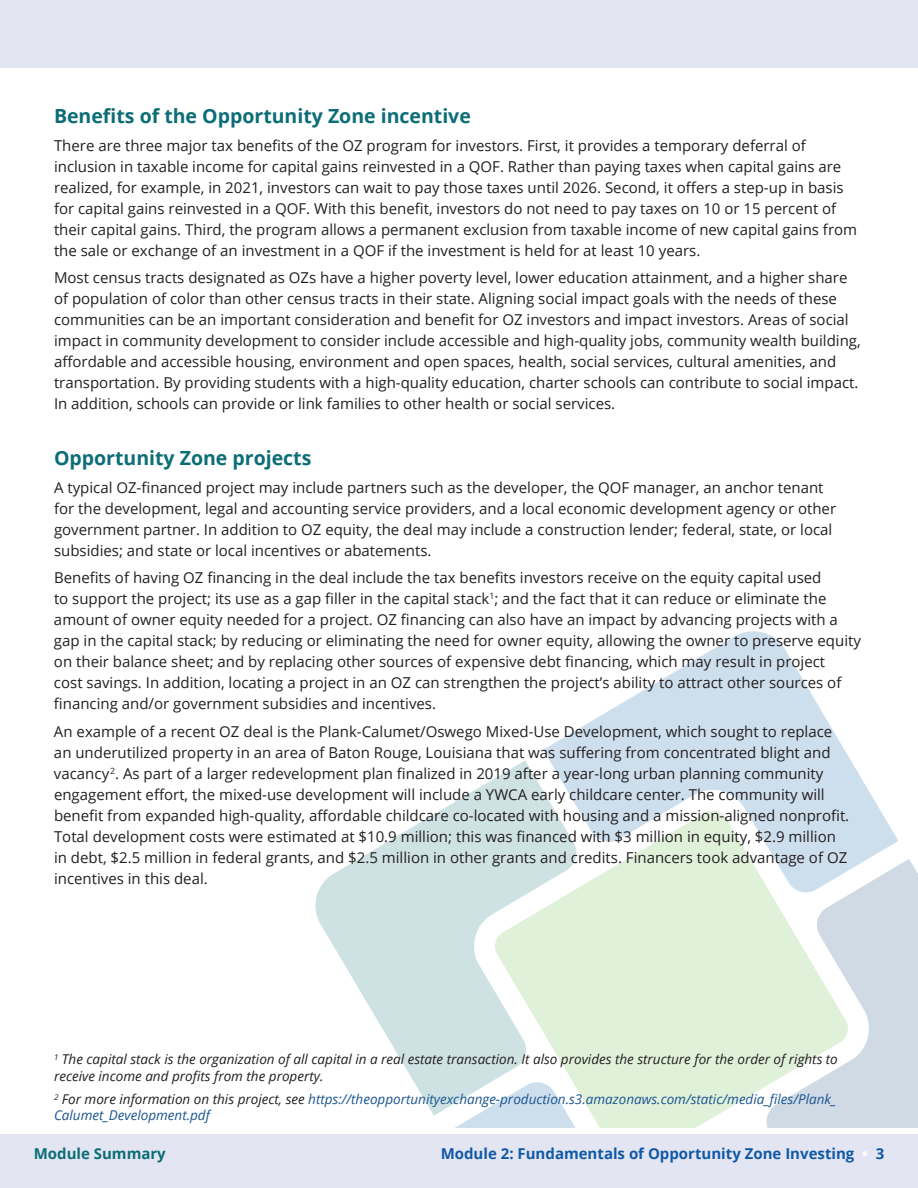
<style>
.page{position:relative;width:918px;height:1188px;background:#fff}
.page>*{position:absolute;margin:0;border:0;box-sizing:border-box;transform-origin:0 0}
.t1{font:700 19.5px "Open Sans";color:#0c6d77}
.t2{font:15px/21px "Open Sans";color:#231f20}
.t3{font:700 15px "Open Sans";color:#1159a6}
.t4{font:700 15px "Open Sans";color:#0c6d77}
.t5{font:italic 13.5px/16.5px "Open Sans";color:#231f20}
.t6{font:italic 13.5px/16.5px "Open Sans";color:#1b5591}
.s1{color:#231f20}
.s2{color:#fff}
</style>
<div class="page">
<div style="left:0;top:1134px;width:918px;height:54px;background:#e3e6f2"></div>
<svg style="left:315px;top:760px;width:228px;height:356px"></svg>
<svg style="left:445px;top:859px;width:473px;height:269px;background:#d4e0e7"></svg>
<svg style="left:493px;top:809px;width:357px;height:319px;fill:#e0f1da"></svg>
<svg style="left:543px;top:631px;width:355px;height:264px;fill:#cee2ed"></svg>
<div style="left:0;top:0;width:918px;height:68px;background:#e3e6f2"></div>
<h2 class="t1" style="left:54px;top:102px;width:418px">Benefits of the Opportunity Zone incentive</h2>
<p class="t2" style="left:54px;top:134px;width:805px">There are three major tax benefits of the OZ program for investors. First, it provides a temporary deferral of inclusion in taxable income for capital gains reinvested in a QOF. Rather than paying taxes when capital gains are realized, for example, in 2021, investors can wait to pay those taxes until 2026. Second, it offers a step-up in basis for capital gains reinvested in a QOF. With this benefit, investors do not need to pay taxes on 10 or 15 percent of their capital gains. Third, the program allows a permanent exclusion from taxable income of new capital gains from the sale or exchange of an investment in a QOF if the investment is held for at least 10 years.</p>
<p class="t2" style="left:54px;top:267px;width:808px">Most census tracts designated as OZs have a higher poverty level, lower education attainment, and a higher share of population of color than other census tracts in their state. Aligning social impact goals with the needs of these communities can be an important consideration and benefit for OZ investors and impact investors. Areas of social impact in community development to consider include accessible and high-quality jobs, community wealth building, affordable and accessible housing, environment and open spaces, health, social services, cultural amenities, and transportation. By providing students with a high-quality education, charter schools can contribute to social impact.<br>In addition, schools can provide or link families to other health or social services.</p>
<h2 class="t1" style="left:54px;top:444px;width:259px">Opportunity Zone projects</h2>
<p class="t2" style="left:54px;top:476px;width:784px">A typical OZ-financed project may include partners such as the developer, the QOF manager, an anchor tenant for the development, legal and accounting service providers, and a local economic development agency or other government partner. In addition to OZ equity, the deal may include a construction lender; federal, state, or local subsidies; and state or local incentives or abatements.</p>
<p class="t2" style="left:54px;top:567px;width:809px">Benefits of having OZ financing in the deal include the tax benefits investors receive on the equity capital used<br>to support the project; its use as a gap filler in the capital stack<sup>1</sup>; and the fact that it can reduce or eliminate the amount of owner equity needed for a project. OZ financing can also have an impact by advancing projects with a gap in the capital stack; by reducing or eliminating the need for owner equity, allowing the owner to preserve equity on their balance sheet; and by replacing other sources of expensive debt financing, which may result in project<br>cost savings. In addition, locating a project in an OZ can strengthen the project’s ability to attract other sources of financing and/or government subsidies and incentives.</p>
<p class="t2" style="left:54px;top:721px;width:797px">An example of a recent OZ deal is the Plank-Calumet/Oswego Mixed-Use Development, which sought to replace an underutilized property in an area of Baton Rouge, Louisiana that was suffering from concentrated blight and vacancy<sup>2</sup>. As part of a larger redevelopment plan finalized in 2019 after a year-long urban planning community engagement effort, the mixed-use development will include a YWCA early childcare center. The community will benefit from expanded high-quality, affordable childcare co-located with housing and a mission-aligned nonprofit.<br>Total development costs were estimated at $10.9 million; this was financed with $3 million in equity, $2.9 million in debt, $2.5 million in federal grants, and $2.5 million in other grants and credits. Financers took advantage of OZ incentives in this deal.</p>
<p class="t5" style="left:54px;top:1051px;width:785px"><sup>1</sup> The capital stack is the organization of all capital in a real estate transaction. It also provides the structure for the order of rights to receive income and profits from the property.</p>
<p class="t6" style="left:54px;top:1090px;width:784px"><sup>2</sup> <span class="s1">For more information on this project, see</span> https://theopportunityexchange-production.s3.amazonaws.com/static/media_files/Plank_<br>Calumet_Development.pdf</p>
<p class="t4" style="left:34px;top:1143px;width:134px">Module Summary</p>
<p class="t3" style="left:441px;top:1143px;width:445px">Module 2: Fundamentals of Opportunity Zone Investing <span class="s2">•</span> 3</p>
</div>
